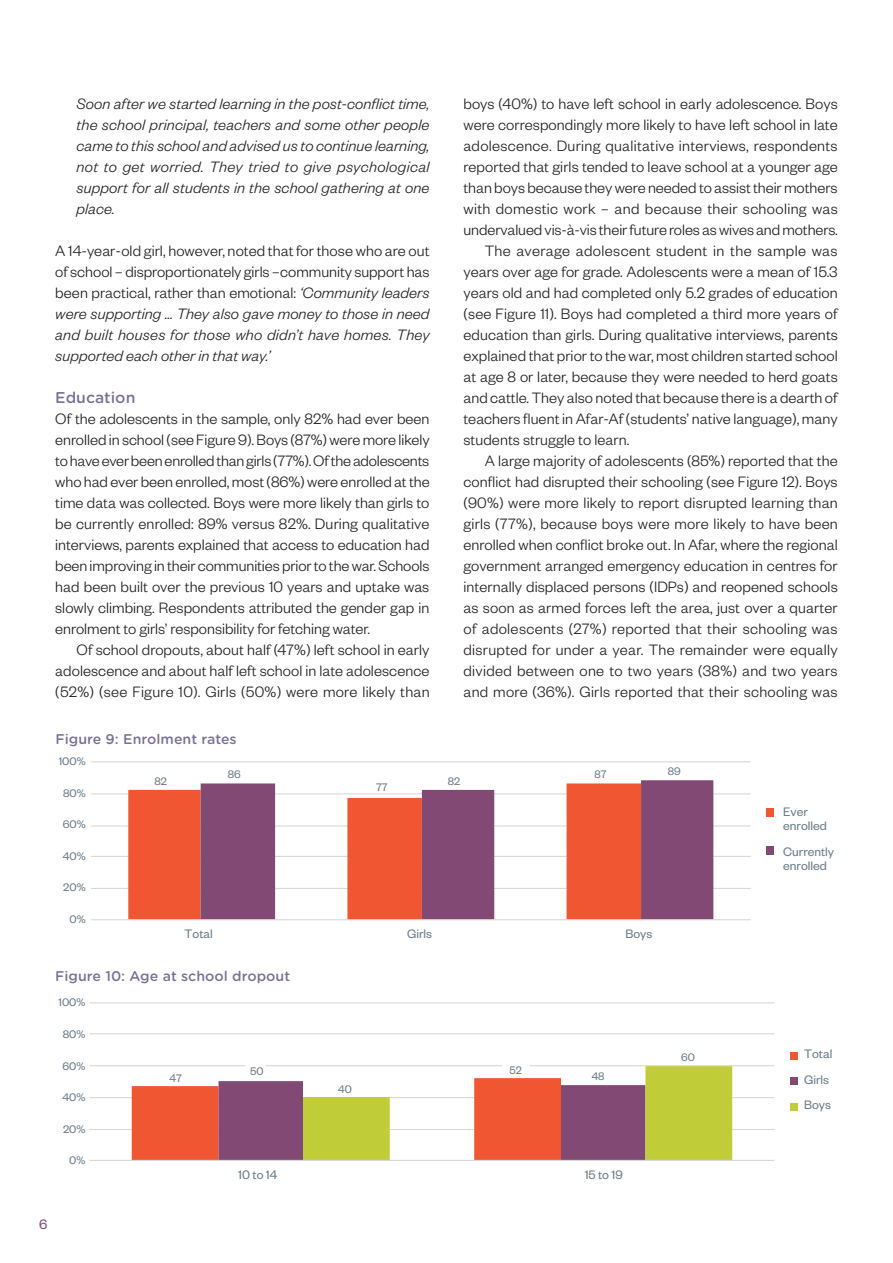
<style>
.page{position:relative;width:893px;height:1263px;background:#fff}
.page>*{position:absolute;margin:0;border:0;box-sizing:border-box;transform-origin:0 0}
.Body_text{font:300 16.5px/21px "Founders Grotesk";letter-spacing:.005em;color:#231f20;text-align:justify}
.Body_text_1st_Para{font:300 16.5px/21px "Founders Grotesk";color:#231f20;text-align:justify}
.body__quote{font:italic 300 16.5px/21px "Founders Grotesk";letter-spacing:.01em;color:#231f20;text-align:justify}
.Heading_2{font:500 15px "Gotham Rnd S Sm";color:#796e94}
.t1{font:15px "Founders Grotesk";color:#814a74}
.t2{font:13.5px/13.5px "Founders Grotesk";color:#6b7c8a}
.t3{font:500 13.5px "Gotham Rnd S Sm";color:#796e94}
.t4{font:12px "Founders Grotesk";color:#6b7c8a}
.s1{font-style:italic}
</style>
<div class="page">
<hr style="left:91px;top:888px;width:660px;height:1px;background:#dad9d8">
<hr style="left:91px;top:856px;width:660px;height:1px;background:#dad9d8">
<hr style="left:91px;top:825px;width:660px;height:1px;background:#dad9d8">
<hr style="left:91px;top:793px;width:660px;height:1px;background:#dad9d8">
<hr style="left:91px;top:761px;width:660px;height:1px;background:#dad9d8">
<svg style="left:128px;top:783px;width:73px;height:136px;background:#f05f3e"></svg>
<svg style="left:201px;top:780px;width:512px;height:139px"></svg>
<hr style="left:91px;top:919px;width:660px;height:1px;background:#dad9d8">
<div style="left:766px;top:808px;width:8px;height:8px;background:#f05632"></div>
<div style="left:766px;top:847px;width:8px;height:8px;background:#824974"></div>
<hr style="left:90px;top:1002px;width:684px;height:1px;background:#dad9d8">
<hr style="left:90px;top:1033px;width:684px;height:1px;background:#dad9d8">
<hr style="left:529px;top:1065px;width:245px;height:1px;background:#dad9d8">
<hr style="left:266px;top:1065px;width:236px;height:1px;background:#dad9d8">
<hr style="left:90px;top:1065px;width:155px;height:1px;background:#dad9d8">
<hr style="left:90px;top:1097px;width:684px;height:1px;background:#dad9d8">
<hr style="left:90px;top:1129px;width:684px;height:1px;background:#dad9d8">
<svg style="left:132px;top:1066px;width:600px;height:94px"></svg>
<hr style="left:90px;top:1160px;width:684px;height:1px;background:#dad9d8">
<div style="left:790px;top:1052px;width:8px;height:7px;background:#f05632"></div>
<div style="left:790px;top:1078px;width:8px;height:7px;background:#824974"></div>
<div style="left:790px;top:1103px;width:8px;height:8px;background:#c0cd38"></div>
<p class="body__quote" style="left:77px;top:93px;width:354px">Soon after we started learning in the post-conflict time, the school principal, teachers and some other people came to this school and advised us to continue learning, not to get worried. They tried to give psychological support for all students in the school gathering at one place.</p>
<p class="Body_text_1st_Para" style="left:55px;top:240px;width:376px">A 14-year-old girl, however, noted that for those who are out of school – disproportionately girls –community support has been practical, rather than emotional: <span class="s1">‘Community leaders were supporting … They also gave money to those in need and built houses for those who didn’t have homes. They supported each other in that way.’</span></p>
<p class="Heading_2" style="left:55px;top:387px;width:82px">Education</p>
<p class="Body_text_1st_Para" style="left:55px;top:408px;width:376px">Of the adolescents in the sample, only 82% had ever been enrolled in school (see Figure 9). Boys (87%) were more likely to have ever been enrolled than girls (77%). Of the adolescents who had ever been enrolled, most (86%) were enrolled at the time data was collected. Boys were more likely than girls to be currently enrolled: 89% versus 82%. During qualitative interviews, parents explained that access to education had been improving in their communities prior to the war. Schools had been built over the previous 10 years and uptake was slowly climbing. Respondents attributed the gender gap in enrolment to girls’ responsibility for fetching water.</p>
<p class="Body_text" style="left:55px;top:639px;width:376px;text-indent:21px">Of school dropouts, about half (47%) left school in early adolescence and about half left school in late adolescence (52%) (see Figure 10). Girls (50%) were more likely than</p>
<p class="t3" style="left:55px;top:729px;width:183px">Figure 9: Enrolment rates</p>
<p class="Body_text" style="left:463px;top:93px;width:376px">boys (40%) to have left school in early adolescence. Boys were correspondingly more likely to have left school in late adolescence. During qualitative interviews, respondents reported that girls tended to leave school at a younger age than boys because they were needed to assist their mothers with domestic work – and because their schooling was undervalued vis-à-vis their future roles as wives and mothers.</p>
<p class="Body_text" style="left:463px;top:240px;width:376px;text-indent:21px">The average adolescent student in the sample was years over age for grade. Adolescents were a mean of 15.3 years old and had completed only 5.2 grades of education (see Figure 11). Boys had completed a third more years of education than girls. During qualitative interviews, parents explained that prior to the war, most children started school at age 8 or later, because they were needed to herd goats and cattle. They also noted that because there is a dearth of teachers fluent in Afar-Af (students’ native language), many students struggle to learn.</p>
<p class="Body_text" style="left:463px;top:450px;width:376px;text-indent:21px">A large majority of adolescents (85%) reported that the conflict had disrupted their schooling (see Figure 12). Boys (90%) were more likely to report disrupted learning than girls (77%), because boys were more likely to have been enrolled when conflict broke out. In Afar, where the regional government arranged emergency education in centres for internally displaced persons (IDPs) and reopened schools as soon as armed forces left the area, just over a quarter of adolescents (27%) reported that their schooling was disrupted for under a year. The remainder were equally divided between one to two years (38%) and two years and more (36%). Girls reported that their schooling was</p>
<p class="t4" style="left:59px;top:754px;width:28px">100%</p>
<p class="t4" style="left:63px;top:785px;width:24px">80%</p>
<p class="t4" style="left:63px;top:817px;width:24px">60%</p>
<p class="t4" style="left:63px;top:848px;width:24px">40%</p>
<p class="t4" style="left:63px;top:880px;width:24px">20%</p>
<p class="t4" style="left:70px;top:911px;width:18px">0%</p>
<p class="t4" style="left:155px;top:773px;width:14px">82</p>
<p class="t4" style="left:228px;top:767px;width:14px">86</p>
<p class="t4" style="left:594px;top:767px;width:14px">87</p>
<p class="t4" style="left:448px;top:773px;width:14px">82</p>
<p class="t4" style="left:376px;top:780px;width:13px">77</p>
<p class="t2" style="left:185px;top:926px;width:30px">Total</p>
<p class="t2" style="left:407px;top:926px;width:26px">Girls</p>
<p class="t2" style="left:625px;top:926px;width:28px">Boys</p>
<p class="t3" style="left:55px;top:966px;width:237px">Figure 10: Age at school dropout</p>
<p class="t4" style="left:58px;top:995px;width:28px">100%</p>
<p class="t4" style="left:63px;top:1027px;width:24px">80%</p>
<p class="t4" style="left:63px;top:1058px;width:24px">60%</p>
<p class="t4" style="left:63px;top:1090px;width:24px">40%</p>
<p class="t4" style="left:63px;top:1121px;width:24px">20%</p>
<p class="t4" style="left:69px;top:1153px;width:18px">0%</p>
<p class="t4" style="left:170px;top:1070px;width:14px">47</p>
<p class="t4" style="left:250px;top:1064px;width:15px">50</p>
<p class="t4" style="left:509px;top:1063px;width:14px">52</p>
<p class="t4" style="left:338px;top:1081px;width:15px">40</p>
<p class="t4" style="left:592px;top:1069px;width:14px">48</p>
<p class="t2" style="left:238px;top:1167px;width:40px">10 to 14</p>
<p class="t2" style="left:585px;top:1167px;width:40px">15 to 19</p>
<p class="t4" style="left:668px;top:764px;width:14px">89</p>
<p class="t4" style="left:681px;top:1050px;width:15px">60</p>
<p class="t2" style="left:783px;top:804px;width:45px">Ever enrolled</p>
<p class="t2" style="left:783px;top:844px;width:52px">Currently enrolled</p>
<p class="t2" style="left:804px;top:1040px;width:30px;line-height:25.5px">Total<br>Girls<br>Boys</p>
<p class="t1" style="left:39px;top:1215px;width:10px">6</p>
</div>
